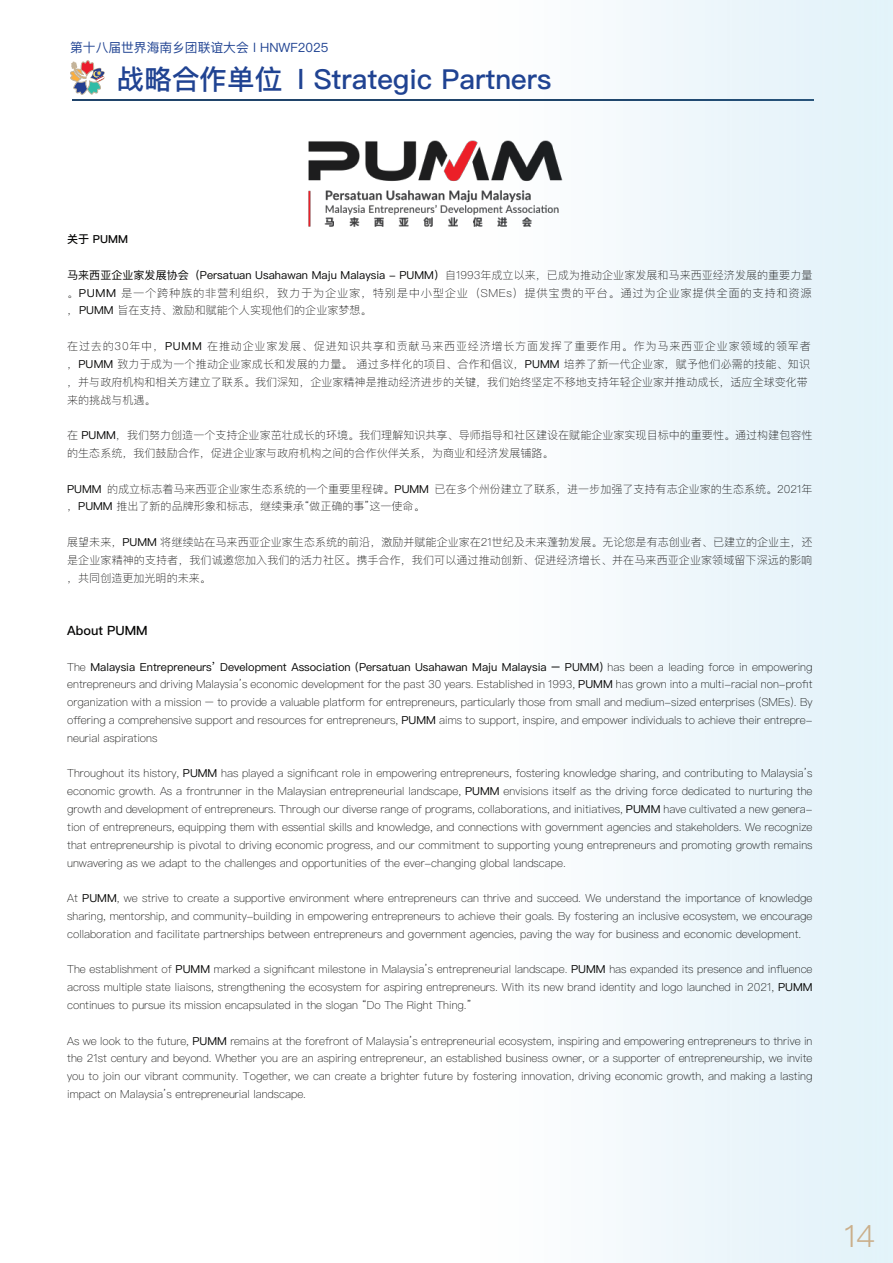
<style>
.page{position:relative;width:893px;height:1263px;background:#fff}
.page>*{position:absolute;margin:0;border:0;box-sizing:border-box;transform-origin:0 0}
.t1{font:300 30.75px "Ping Fang SC";color:#caae8a}
.t2{font:500 27.6px "Ping Fang SC";color:#204392}
.t3{font:12.75px "Ping Fang SC";color:#204392}
.t4{font:500 12.75px "Ping Fang SC";color:#050504}
.t5{font:100 11.1px/17.9px "Ping Fang SC";color:#050504;text-align:justify}
.t6{font:500 11.1px "Ping Fang SC";color:#050504}
.s1{font-weight:400}
</style>
<div class="page">
<img style="left:308px;top:140px;width:128px;height:87px">
<hr style="left:72px;top:100px;width:742px;height:1px;background:#20446a">
<svg style="left:70px;top:60px;width:35px;height:35px"></svg>
<div style="left:436px;top:0;width:457px;height:1263px;background:linear-gradient(to right,#fefbfb,#e2f2fa)"></div>
<p class="t3" style="left:70px;top:39px;width:260px">第十八届世界海南乡团联谊大会 l HNWF2025</p>
<h2 class="t2" style="left:117px;top:62px;width:436px">战略合作单位 l Strategic Partners</h2>
<p class="t6" style="left:67px;top:232px;width:62px">关于 PUMM</p>
<p class="t5" style="left:67px;top:266px;width:747px"><span class="s1">马来西亚企业家发展协会（Persatuan Usahawan Maju Malaysia - PUMM）</span>自1993年成立以来，已成为推动企业家发展和马来西亚经济发展的重要力量。<span class="s1">PUMM</span> 是一个跨种族的非营利组织，致力于为企业家，特别是中小型企业（SMEs）提供宝贵的平台。通过为企业家提供全面的支持和资源，<span class="s1">PUMM</span> 旨在支持、激励和赋能个人实现他们的企业家梦想。</p>
<p class="t5" style="left:67px;top:337px;width:745px;text-align:left">在过去的30年中，<span class="s1">PUMM</span> 在推动企业家发展、促进知识共享和贡献马来西亚经济增长方面发挥了重要作用。作为马来西亚企业家领域的领军者，<span class="s1">PUMM</span> 致力于成为一个推动企业家成长和发展的力量。 通过多样化的项目、合作和倡议，<span class="s1">PUMM</span> 培养了新一代企业家，赋予他们必需的技能、知识，并与政府机构和相关方建立了联系。我们深知，企业家精神是推动经济进步的关键，我们始终坚定不移地支持年轻企业家并推动成长，适应全球变化带来的挑战与机遇。</p>
<p class="t5" style="left:67px;top:426px;width:747px">在 <span class="s1">PUMM</span>，我们努力创造一个支持企业家茁壮成长的环境。我们理解知识共享、导师指导和社区建设在赋能企业家实现目标中的重要性。通过构建包容性的生态系统，我们鼓励合作，促进企业家与政府机构之间的合作伙伴关系，为商业和经济发展铺路。</p>
<p class="t5" style="left:67px;top:479px;width:747px"><span class="s1">PUMM</span> 的成立标志着马来西亚企业家生态系统的一个重要里程碑。<span class="s1">PUMM</span> 已在多个州份建立了联系，进一步加强了支持有志企业家的生态系统。2021年，<span class="s1">PUMM</span> 推出了新的品牌形象和标志，继续秉承“做正确的事”这一使命。</p>
<p class="t5" style="left:67px;top:533px;width:747px">展望未来，<span class="s1">PUMM</span> 将继续站在马来西亚企业家生态系统的前沿，激励并赋能企业家在21世纪及未来蓬勃发展。无论您是有志创业者、已建立的企业主，还是企业家精神的支持者，我们诚邀您加入我们的活力社区。携手合作，我们可以通过推动创新、促进经济增长、并在马来西亚企业家领域留下深远的影响，共同创造更加光明的未来。</p>
<p class="t4" style="left:67px;top:623px;width:82px">About PUMM</p>
<p class="t5" style="left:67px;top:658px;width:747px">The <span class="s1">Malaysia Entrepreneurs’ Development Association (Persatuan Usahawan Maju Malaysia – PUMM)</span> has been a leading force in empowering entrepreneurs and driving Malaysia’s economic development for the past 30 years. Established in 1993, <span class="s1">PUMM</span> has grown into a multi-racial non-profit organization with a mission – to provide a valuable platform for entrepreneurs, particularly those from small and medium-sized enterprises (SMEs). By offering a comprehensive support and resources for entrepreneurs, <span class="s1">PUMM</span> aims to support, inspire, and empower individuals to achieve their entrepre&shy;neurial aspirations</p>
<p class="t5" style="left:67px;top:764px;width:747px">Throughout its history, <span class="s1">PUMM</span> has played a significant role in empowering entrepreneurs, fostering knowledge sharing, and contributing to Malaysia’s economic growth. As a frontrunner in the Malaysian entrepreneurial landscape, <span class="s1">PUMM</span> envisions itself as the driving force dedicated to nurturing the growth and development of entrepreneurs. Through our diverse range of programs, collaborations, and initiatives, <span class="s1">PUMM</span> have cultivated a new genera&shy;tion of entrepreneurs, equipping them with essential skills and knowledge, and connections with government agencies and stakeholders. We recognize that entrepreneurship is pivotal to driving economic progress, and our commitment to supporting young entrepreneurs and promoting growth remains unwavering as we adapt to the challenges and opportunities of the ever-changing global landscape.</p>
<p class="t5" style="left:67px;top:889px;width:747px">At <span class="s1">PUMM</span>, we strive to create a supportive environment where entrepreneurs can thrive and succeed. We understand the importance of knowledge sharing, mentorship, and community-building in empowering entrepreneurs to achieve their goals. By fostering an inclusive ecosystem, we encourage collaboration and facilitate partnerships between entrepreneurs and government agencies, paving the way for business and economic development.</p>
<p class="t5" style="left:67px;top:960px;width:747px">The establishment of <span class="s1">PUMM</span> marked a significant milestone in Malaysia’s entrepreneurial landscape. <span class="s1">PUMM</span> has expanded its presence and influence across multiple state liaisons, strengthening the ecosystem for aspiring entrepreneurs. With its new brand identity and logo launched in 2021, <span class="s1">PUMM </span>continues to pursue its mission encapsulated in the slogan “Do The Right Thing.”</p>
<p class="t5" style="left:67px;top:1031px;width:747px">As we look to the future, <span class="s1">PUMM</span> remains at the forefront of Malaysia’s entrepreneurial ecosystem, inspiring and empowering entrepreneurs to thrive in the 21st century and beyond. Whether you are an aspiring entrepreneur, an established business owner, or a supporter of entrepreneurship, we invite you to join our vibrant community. Together, we can create a brighter future by fostering innovation, driving economic growth, and making a lasting impact on Malaysia’s entrepreneurial landscape.</p>
<h1 class="t1" style="left:844px;top:1217px;width:32px">14</h1>
</div>
